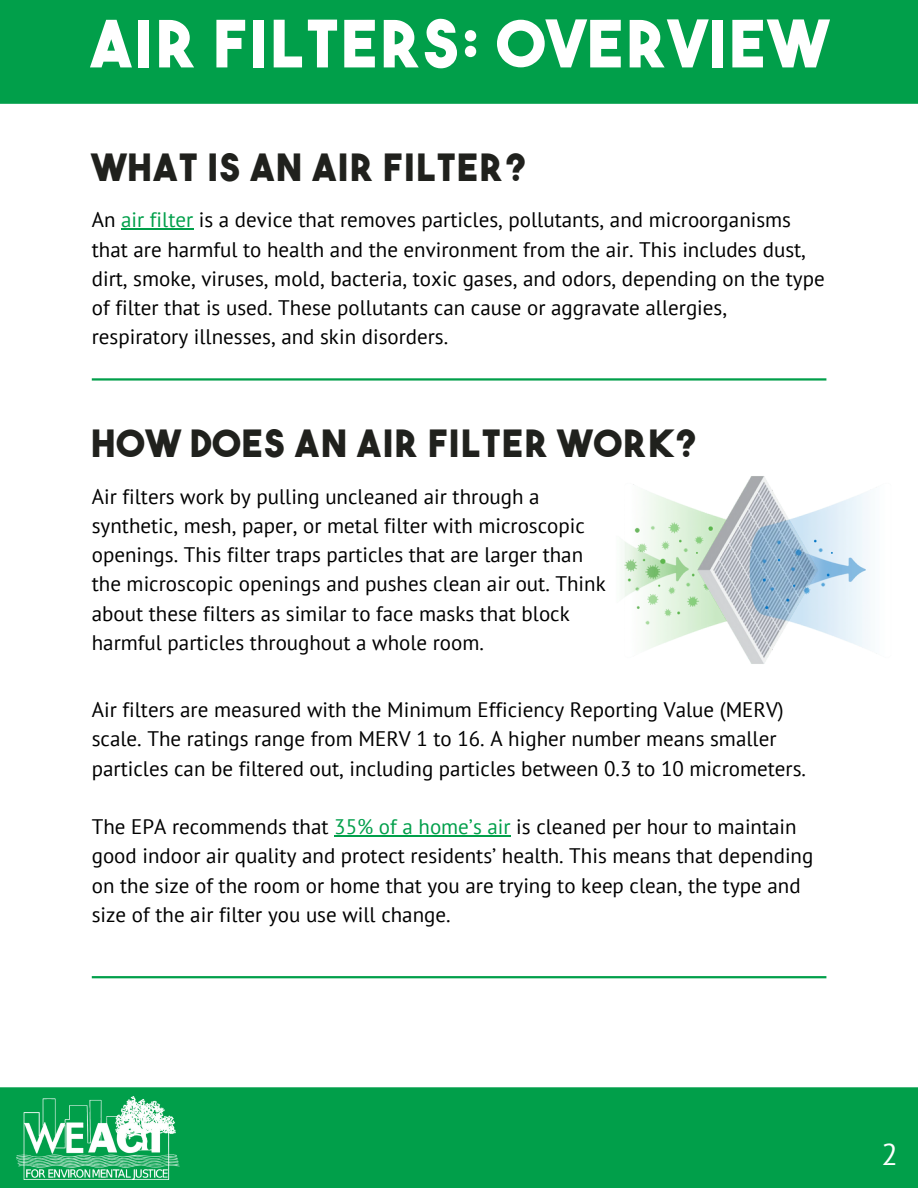
<style>
.page{position:relative;width:918px;height:1188px;background:#fff}
.page>*{position:absolute;margin:0;border:0;box-sizing:border-box;transform-origin:0 0}
.t1{font:64.95px "The Bold Font";letter-spacing:.05em;color:#fff}
.t2{font:37.5px "The Bold Font";letter-spacing:.05em;color:#20211d}
.t3{font:30px "PT Sans";color:#fff}
.t4{font:21px/29.2px "PT Sans";color:#000}
.s1{color:#019f4a}
</style>
<div class="page">
<div style="left:0;top:0;width:918px;height:104px;background:#019f4a"></div>
<hr style="left:121px;top:229px;width:72px;height:1px;background:#019f4a">
<hr style="left:92px;top:378px;width:734px;height:3px;background:#019f4a">
<div style="left:0;top:1087px;width:918px;height:101px;background:#019f4a"></div>
<img style="left:17px;top:1096px;width:163px;height:83px">
<hr style="left:92px;top:976px;width:734px;height:2px;background:#019f4a">
<hr style="left:334px;top:835px;width:177px;height:1px;background:#019f4a">
<img style="left:624px;top:476px;width:244px;height:188px">
<p class="t1" style="left:90px;top:19px;width:740px">AIR FILTERS: OVERVIEW</p>
<p class="t2" style="left:92px;top:153px;width:436px">WHAT IS AN AIR FILTER?</p>
<p class="t4" style="left:92px;top:205px;width:734px">An <span class="s1">air filter</span> is a device that removes particles, pollutants, and microorganisms that are harmful to health and the environment from the air. This includes dust, dirt, smoke, viruses, mold, bacteria, toxic gases, and odors, depending on the type of filter that is used. These pollutants can cause or aggravate allergies, respiratory illnesses, and skin disorders.</p>
<p class="t2" style="left:92px;top:429px;width:607px">HOW DOES AN AIR FILTER WORK?</p>
<p class="t4" style="left:92px;top:481px;width:516px">Air filters work by pulling uncleaned air through a synthetic, mesh, paper, or metal filter with microscopic openings. This filter traps particles that are larger than the microscopic openings and pushes clean air out. Think about these filters as similar to face masks that block harmful particles throughout a whole room.</p>
<p class="t4" style="left:92px;top:695px;width:716px">Air filters are measured with the Minimum Efficiency Reporting Value (MERV) scale. The ratings range from MERV 1 to 16. A higher number means smaller particles can be filtered out, including particles between 0.3 to 10 micrometers.</p>
<p class="t4" style="left:92px;top:812px;width:723px">The EPA recommends that <span class="s1">35% of a home’s air</span> is cleaned per hour to maintain good indoor air quality and protect residents’ health. This means that depending on the size of the room or home that you are trying to keep clean, the type and size of the air filter you use will change.</p>
<p class="t3" style="left:882px;top:1135px;width:18px">2</p>
</div>
